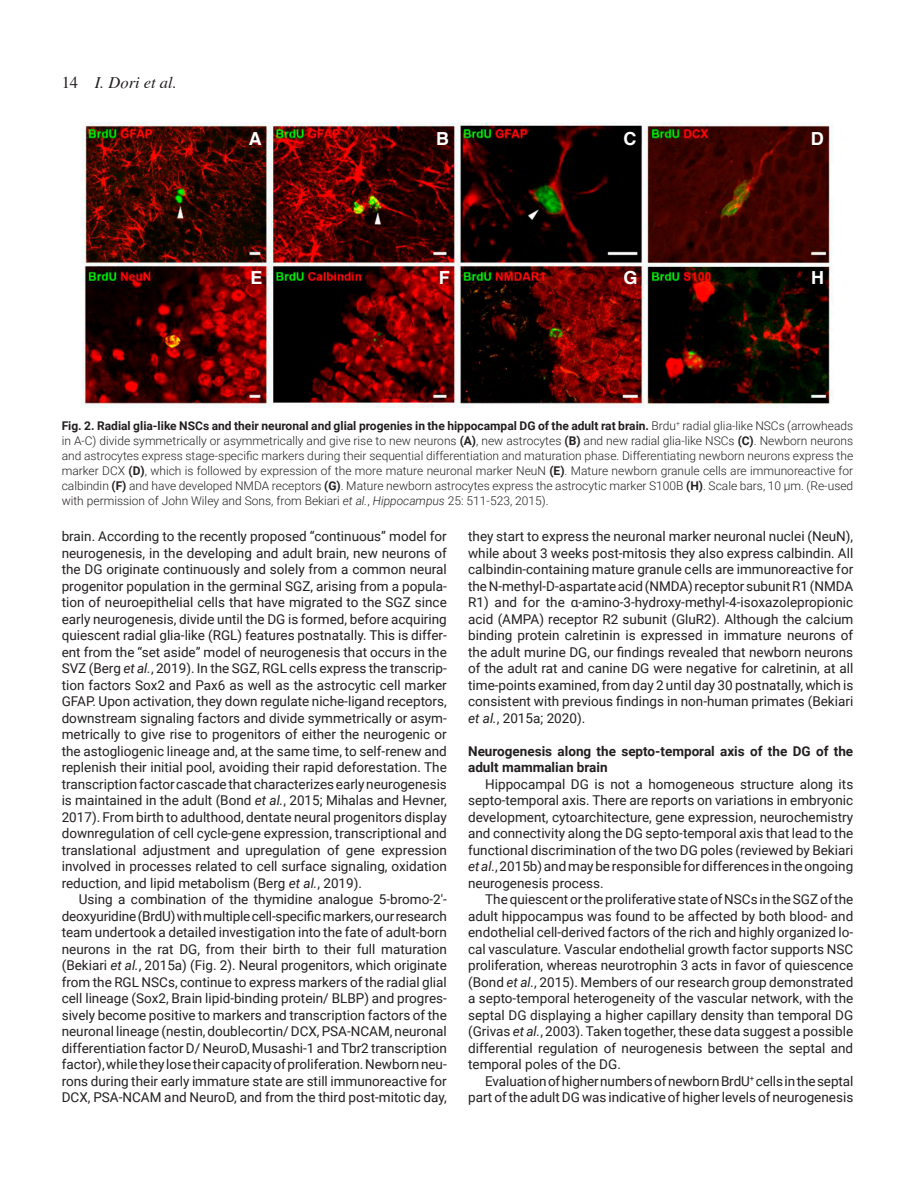
<style>
.page{position:relative;width:915px;height:1191px;background:#fff}
.page>*{position:absolute;margin:0;border:0;box-sizing:border-box;transform-origin:0 0}
.t1{font:700 18px "Helvetica";color:#fff}
.t2{font:italic 16.5px "Times";color:#231f20}
.t3{font:13.5px/16.5px "Roboto";color:#231f20;text-align:justify}
.t4{font:700 13.5px/16.5px "Roboto";color:#231f20}
.t5{font:300 12px/15px "Roboto";color:#231f20;text-align:justify}
.s1{font-style:normal}
.s2{font-weight:700}
.s3{font-style:italic}
</style>
<div class="page">
<img style="left:82px;top:122px;width:750px;height:285px">
<p class="t2" style="left:62px;top:73px;width:117px"><span class="s1">14</span> I. Dori et al.</p>
<h1 class="t1" style="left:249px;top:128px;width:14px">A</h1>
<h1 class="t1" style="left:436px;top:128px;width:14px">B</h1>
<h1 class="t1" style="left:623px;top:128px;width:14px">C</h1>
<h1 class="t1" style="left:810px;top:128px;width:14px">D</h1>
<h1 class="t1" style="left:623px;top:267px;width:16px">G</h1>
<h1 class="t1" style="left:250px;top:267px;width:14px">E</h1>
<h1 class="t1" style="left:439px;top:267px;width:12px">F</h1>
<h1 class="t1" style="left:810px;top:267px;width:14px">H</h1>
<p class="t5" style="left:62px;top:418px;width:792px"><span class="s2">Fig. 2. Radial glia-like NSCs and their neuronal and glial progenies in the hippocampal DG of the adult rat brain.</span> Brdu<sup>+</sup> radial glia-like NSCs (arrowheads in A-C) divide symmetrically or asymmetrically and give rise to new neurons <span class="s2">(A)</span>, new astrocytes <span class="s2">(B)</span> and new radial glia-like NSCs <span class="s2">(C)</span>. Newborn neurons and astrocytes express stage-specific markers during their sequential differentiation and maturation phase. Differentiating newborn neurons express the marker DCX <span class="s2">(D)</span>, which is followed by expression of the more mature neuronal marker NeuN <span class="s2">(E)</span>. Mature newborn granule cells are immunoreactive for calbindin <span class="s2">(F)</span> and have developed NMDA receptors <span class="s2">(G)</span>. Mature newborn astrocytes express the astrocytic marker S100B <span class="s2">(H)</span>. Scale bars, 10 μm. (Re-used with permission of John Wiley and Sons, from Bekiari <span class="s3">et al.</span>, <span class="s3">Hippocampus</span> 25: 511-523, 2015).</p>
<p class="t3" style="left:62px;top:527px;width:386px">brain. According to the recently proposed “continuous” model for neurogenesis, in the developing and adult brain, new neurons of the DG originate continuously and solely from a common neural progenitor population in the germinal SGZ, arising from a popula&shy;tion of neuroepithelial cells that have migrated to the SGZ since early neurogenesis, divide until the DG is formed, before acquiring quiescent radial glia-like (RGL) features postnatally. This is differ&shy;ent from the “set aside” model of neurogenesis that occurs in the SVZ (Berg <span class="s3">et al.</span>, 2019). In the SGZ, RGL cells express the transcrip&shy;tion factors Sox2 and Pax6 as well as the astrocytic cell marker GFAP. Upon activation, they down regulate niche-ligand receptors, downstream signaling factors and divide symmetrically or asym&shy;metrically to give rise to progenitors of either the neurogenic or the astogliogenic lineage and, at the same time, to self-renew and replenish their initial pool, avoiding their rapid deforestation. The transcription factor cascade that characterizes early neurogenesis is maintained in the adult (Bond <span class="s3">et al.</span>, 2015; Mihalas and Hevner, 2017). From birth to adulthood, dentate neural progenitors display downregulation of cell cycle-gene expression, transcriptional and translational adjustment and upregulation of gene expression involved in processes related to cell surface signaling, oxidation reduction, and lipid metabolism (Berg <span class="s3">et al.</span>, 2019).</p>
<p class="t3" style="left:62px;top:890px;width:386px;text-indent:17px">Using a combination of the thymidine analogue 5-bromo-2'- deoxyuridine (BrdU) with multiple cell-specific markers, our research team undertook a detailed investigation into the fate of adult-born neurons in the rat DG, from their birth to their full maturation (Bekiari <span class="s3">et al.</span>, 2015a) (Fig. 2). Neural progenitors, which originate from the RGL NSCs, continue to express markers of the radial glial cell lineage (Sox2, Brain lipid-binding protein/ BLBP) and progres&shy;sively become positive to markers and transcription factors of the neuronal lineage (nestin, doublecortin/ DCX, PSA-N CAM, neuronal differentiation factor D/ NeuroD, Musashi-1 and Tbr2 transcription factor), while they lose their capacity of proliferation. Newborn neu&shy;rons during their early immature state are still immunoreactive for DCX, PSA-N CAM and NeuroD, and from the third post-mitotic day,</p>
<p class="t3" style="left:468px;top:527px;width:386px">they start to express the neuronal marker neuronal nuclei (NeuN), while about 3 weeks post-mitosis they also express calbindin. All calbindin-containing mature granule cells are immunoreactive for the N-methyl-D-aspartate acid (N MDA) receptor subunit R1 (N MDA R1) and for the α-amino-3-hydroxy-methyl-4-isoxazolepropionic acid (AMPA) receptor R2 subunit (GluR2). Although the calcium binding protein calretinin is expressed in immature neurons of the adult murine DG, our findings revealed that newborn neurons of the adult rat and canine DG were negative for calretinin, at all time-points examined, from day 2 until day 30 postnatally, which is consistent with previous findings in non-human primates (Bekiari <span class="s3">et al.</span>, 2015a; 2020).</p>
<p class="t4" style="left:468px;top:742px;width:386px">Neurogenesis along the septo-temporal axis of the DG of the adult mammalian brain</p>
<p class="t3" style="left:468px;top:775px;width:386px;text-indent:17px">H ippocampal DG is not a homogeneous structure along its septo-temporal axis. There are reports on variations in embryonic development, cytoarchitecture, gene expression, neurochemistry and connectivity along the DG septo-temporal axis that lead to the functional discrimination of the two DG poles (reviewed by Bekiari <span class="s3">et al.</span>, 2015b) and may be responsible for differences in the ongoing neurogenesis process.</p>
<p class="t3" style="left:468px;top:890px;width:386px;text-indent:17px">The quiescent or the proliferative state of NSCs in the SGZ of the adult hippocampus was found to be affected by both blood- and endothelial cell-derived factors of the rich and highly organized lo&shy;cal vasculature. Vascular endothelial growth factor supports NSC proliferation, whereas neurotrophin 3 acts in favor of quiescence (Bond <span class="s3">et al.</span>, 2015). Members of our research group demonstrated a septo-temporal heterogeneity of the vascular network, with the septal DG displaying a higher capillary density than temporal DG (Grivas <span class="s3">et al.</span>, 2003). Taken together, these data suggest a possible differential regulation of neurogenesis between the septal and temporal poles of the DG.</p>
<p class="t3" style="left:468px;top:1072px;width:386px;text-align:right">Evaluation of higher numbers of newborn BrdU<sup>+</sup> cells in the septal part of the adult DG was indicative of higher levels of neurogenesis</p>
</div>
